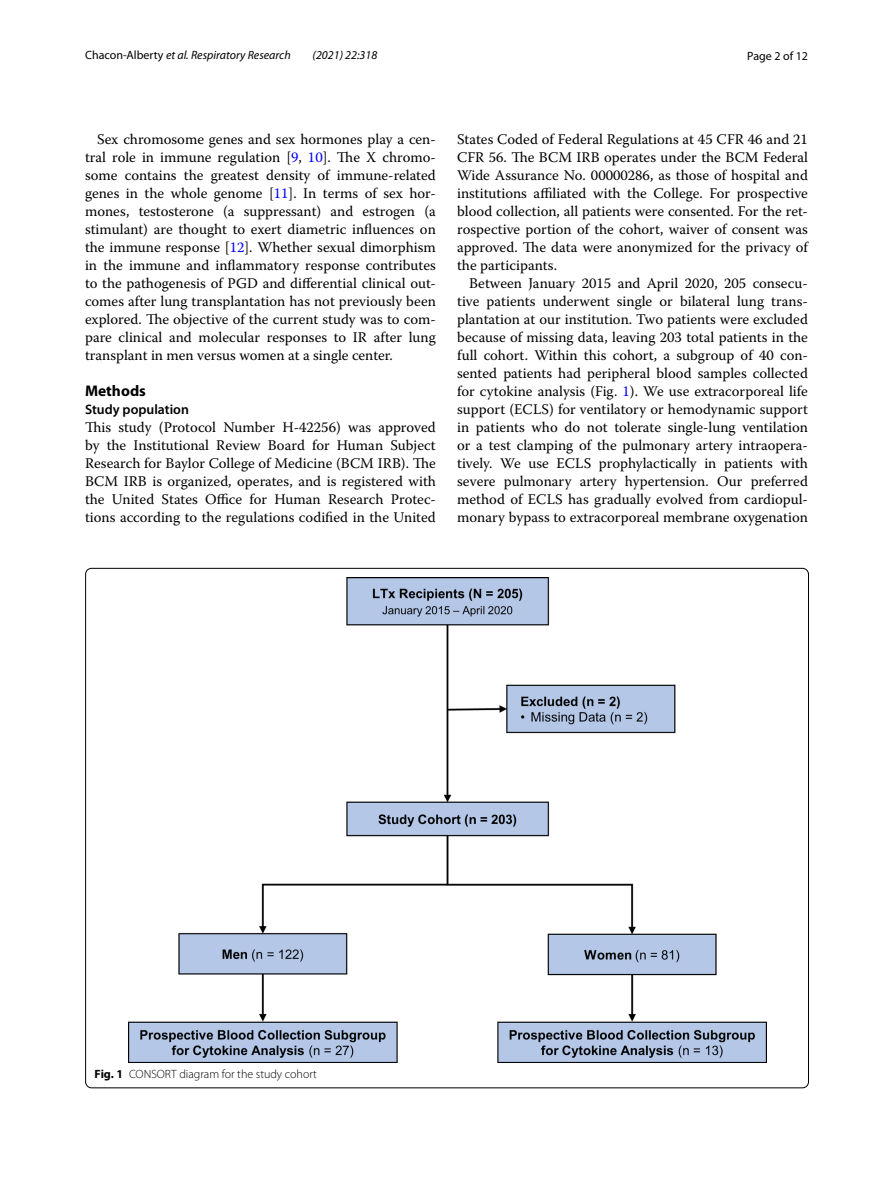
<style>
.page{position:relative;width:893px;height:1187px;background:#fff}
.page>*{position:absolute;margin:0;border:0;box-sizing:border-box;transform-origin:0 0}
.t1{font:700 15.45px "Myriad Pro";color:#000}
.t2{font:14.7px/18px "Warnock Pro";color:#000;text-align:justify}
.t3{font:600 13.8px "Myriad Pro";color:#000}
.t4{font:italic 12px "Myriad Pro";color:#000}
.t5{font:300 12px "Myriad Pro";color:#000}
.t6{font:12px "Myriad Pro";color:#000}
.s1{font-style:normal}
.s2{color:#00f}
.s3{font-weight:700}
</style>
<div class="page">
<img style="left:128px;top:577px;width:638px;height:485px">
<p class="t4" style="left:85px;top:48px;width:207px"><span class="s1">Chacon‑Alberty</span> et al. Respiratory Research</p>
<p class="t4" style="left:313px;top:48px;width:66px">(2021) 22:318</p>
<p class="t6" style="left:747px;top:48px;width:62px">Page 2 of 12</p>
<p class="t2" style="left:85px;top:130px;width:352px;text-indent:12px">Sex chromosome genes and sex hormones play a cen&shy;tral role in immune regulation [<span class="s2">9</span>, <span class="s2">10</span>]. The X chromo&shy;some contains the greatest density of immune-related genes in the whole genome [<span class="s2">11</span>]. In terms of sex hor&shy;mones, testosterone (a suppressant) and estrogen (a stimulant) are thought to exert diametric influences on the immune response [<span class="s2">12</span>]. Whether sexual dimorphism in the immune and inflammatory response contributes to the pathogenesis of PGD and differential clinical out&shy;comes after lung transplantation has not previously been explored. The objective of the current study was to com&shy;pare clinical and molecular responses to IR after lung transplant in men versus women at a single center.</p>
<p class="t1" style="left:85px;top:380px;width:62px">Methods</p>
<p class="t3" style="left:85px;top:400px;width:105px">Study population</p>
<p class="t2" style="left:85px;top:418px;width:352px">This study (Protocol Number H-42256) was approved by the Institutional Review Board for Human Subject Research for Baylor College of Medicine (BCM IRB). The BCM IRB is organized, operates, and is registered with the United States Office for Human Research Protec&shy;tions according to the regulations codified in the United</p>
<p class="t2" style="left:457px;top:130px;width:352px">States Coded of Federal Regulations at 45 CFR 46 and 21<br>CFR 56. The BCM IRB operates under the BCM Federal Wide Assurance No. 00000286, as those of hospital and institutions affiliated with the College. For prospective blood collection, all patients were consented. For the ret&shy;rospective portion of the cohort, waiver of consent was approved. The data were anonymized for the privacy of the participants.</p>
<p class="t2" style="left:457px;top:274px;width:352px;text-indent:12px">Between January 2015 and April 2020, 205 consecu&shy;tive patients underwent single or bilateral lung trans&shy;plantation at our institution. Two patients were excluded because of missing data, leaving 203 total patients in the full cohort. Within this cohort, a subgroup of 40 con&shy;sented patients had peripheral blood samples collected for cytokine analysis (Fig. <span class="s2">1</span>). We use extracorporeal life support (ECLS) for ventilatory or hemodynamic support in patients who do not tolerate single-lung ventilation or a test clamping of the pulmonary artery intraopera&shy;tively. We use ECLS prophylactically in patients with severe pulmonary artery hypertension. Our preferred method of ECLS has gradually evolved from cardiopul&shy;monary bypass to extracorporeal membrane oxygenation</p>
<p class="t5" style="left:95px;top:1067px;width:224px"><span class="s3">Fig. 1</span> CONSORT diagram for the study cohort</p>
</div>
